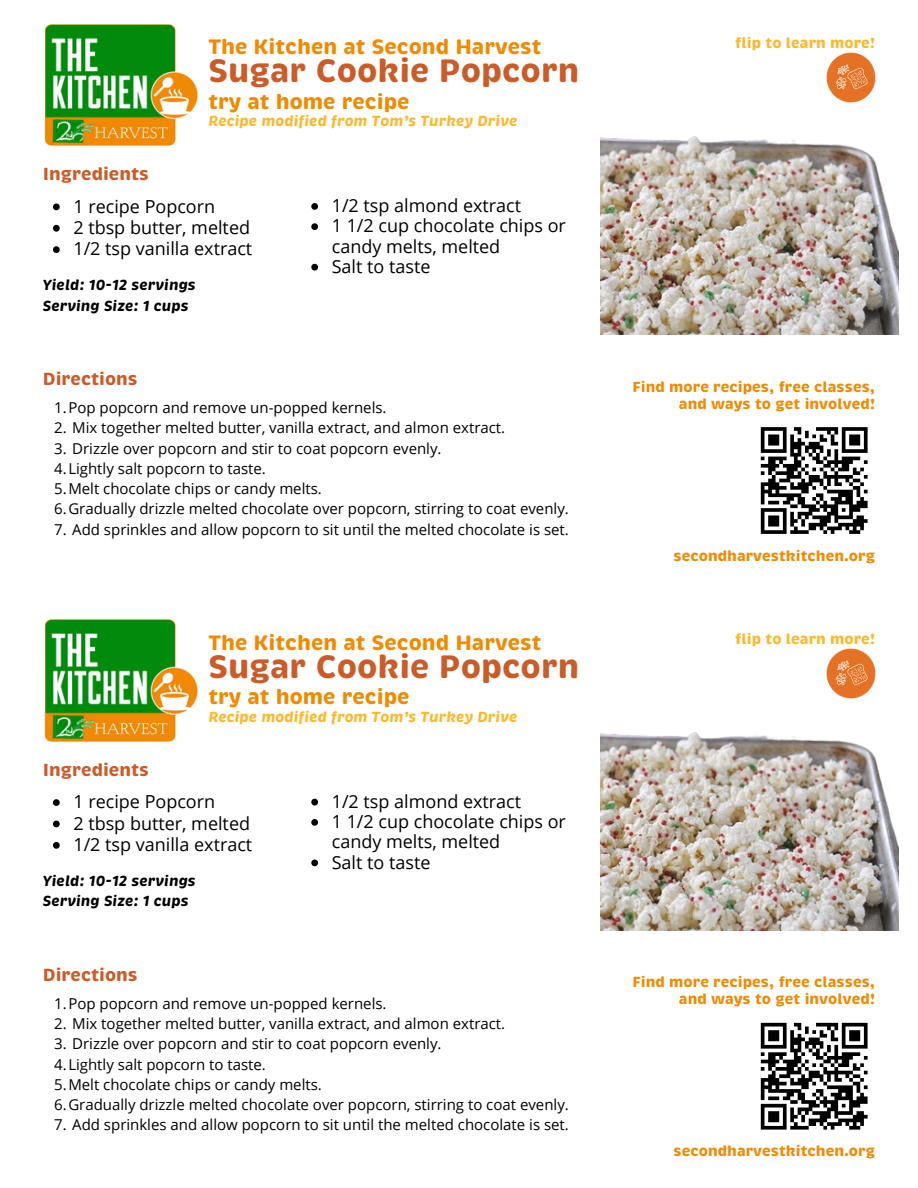
<style>
.page{position:relative;width:918px;height:1188px;background:#fff}
.page>*{position:absolute;margin:0;border:0;box-sizing:border-box;transform-origin:0 0}
.t1{font:700 33.15px "Brevia";color:#cb5c28}
.t2{font:700 21.45px "Brevia";color:#f18a00}
.t3{font:18px/20.2px "Open Sans";color:#000}
.t4{font:700 18px "Brevia";color:#cb5c28}
.t5{font:15px "Open Sans";color:#000}
.t6{font:700 15px "Brevia";color:#f18a00}
.t7{font:italic 700 15px "Brevia";color:#000}
.t8{font:italic 700 15px "Brevia";color:#feb728}
.t9{font:700 15px "Brevia";color:#feb728}
</style>
<div class="page">
<img style="left:44px;top:24px;width:154px;height:122px">
<svg style="left:760px;top:427px;width:108px;height:107px"></svg>
<img style="left:601px;top:136px;width:298px;height:198px">
<svg style="left:53px;top:204px;width:7px;height:6px"></svg>
<svg style="left:53px;top:225px;width:7px;height:7px"></svg>
<svg style="left:53px;top:246px;width:7px;height:7px"></svg>
<svg style="left:311px;top:203px;width:7px;height:7px"></svg>
<svg style="left:311px;top:223px;width:7px;height:7px"></svg>
<svg style="left:311px;top:264px;width:7px;height:7px"></svg>
<img style="left:826px;top:53px;width:50px;height:49px">
<img style="left:44px;top:620px;width:154px;height:121px">
<svg style="left:760px;top:1022px;width:108px;height:108px"></svg>
<img style="left:601px;top:732px;width:298px;height:198px">
<svg style="left:53px;top:799px;width:7px;height:7px"></svg>
<svg style="left:53px;top:821px;width:7px;height:6px"></svg>
<svg style="left:53px;top:842px;width:7px;height:7px"></svg>
<svg style="left:311px;top:799px;width:7px;height:7px"></svg>
<svg style="left:311px;top:819px;width:7px;height:7px"></svg>
<svg style="left:311px;top:860px;width:7px;height:6px"></svg>
<img style="left:826px;top:649px;width:50px;height:49px">
<p class="t2" style="left:208px;top:32px;width:335px">The Kitchen at Second Harvest</p>
<p class="t2" style="left:208px;top:87px;width:203px">try at home recipe</p>
<p class="t8" style="left:208px;top:111px;width:311px">Recipe modified from Tom’s Turkey Drive</p>
<p class="t1" style="left:208px;top:49px;width:372px">Sugar Cookie Popcorn</p>
<p class="t4" style="left:43px;top:162px;width:108px">Ingredients</p>
<p class="t3" style="left:73px;top:195px;width:143px">1 recipe Popcorn</p>
<p class="t3" style="left:73px;top:217px;width:178px">2 tbsp butter, melted</p>
<p class="t3" style="left:73px;top:238px;width:180px">1/2 tsp vanilla extract</p>
<p class="t7" style="left:43px;top:275px;width:154px">Yield: 10-12 servings</p>
<p class="t7" style="left:43px;top:296px;width:147px">Serving Size: 1 cups</p>
<p class="t4" style="left:43px;top:367px;width:96px">Directions</p>
<p class="t3" style="left:332px;top:195px;width:191px">1/2 tsp almond extract</p>
<p class="t3" style="left:332px;top:215px;width:236px">1 1/2 cup chocolate chips or candy melts, melted</p>
<p class="t3" style="left:332px;top:256px;width:100px">Salt to taste</p>
<p class="t5" style="left:54px;top:397px;width:334px">1.Pop popcorn and remove un-popped kernels.</p>
<p class="t5" style="left:54px;top:417px;width:452px">2. Mix together melted butter, vanilla extract, and almon extract.</p>
<p class="t5" style="left:54px;top:438px;width:389px">3. Drizzle over popcorn and stir to coat popcorn evenly.</p>
<p class="t5" style="left:54px;top:458px;width:213px">4.Lightly salt popcorn to taste.</p>
<p class="t5" style="left:54px;top:478px;width:269px">5.Melt chocolate chips or candy melts.</p>
<p class="t5" style="left:54px;top:498px;width:516px">6.Gradually drizzle melted chocolate over popcorn, stirring to coat evenly.</p>
<p class="t5" style="left:54px;top:519px;width:516px">7. Add sprinkles and allow popcorn to sit until the melted chocolate is set.</p>
<p class="t2" style="left:208px;top:628px;width:335px">The Kitchen at Second Harvest</p>
<p class="t2" style="left:208px;top:683px;width:203px">try at home recipe</p>
<p class="t8" style="left:208px;top:707px;width:311px">Recipe modified from Tom’s Turkey Drive</p>
<p class="t1" style="left:208px;top:645px;width:372px">Sugar Cookie Popcorn</p>
<p class="t4" style="left:43px;top:758px;width:108px">Ingredients</p>
<p class="t3" style="left:73px;top:791px;width:143px">1 recipe Popcorn</p>
<p class="t3" style="left:73px;top:812px;width:178px">2 tbsp butter, melted</p>
<p class="t3" style="left:73px;top:834px;width:180px">1/2 tsp vanilla extract</p>
<p class="t7" style="left:43px;top:871px;width:154px">Yield: 10-12 servings</p>
<p class="t7" style="left:43px;top:891px;width:147px">Serving Size: 1 cups</p>
<p class="t4" style="left:43px;top:963px;width:96px">Directions</p>
<p class="t3" style="left:332px;top:791px;width:191px">1/2 tsp almond extract</p>
<p class="t3" style="left:332px;top:811px;width:236px">1 1/2 cup chocolate chips or candy melts, melted</p>
<p class="t3" style="left:332px;top:851px;width:100px">Salt to taste</p>
<p class="t5" style="left:54px;top:993px;width:334px">1.Pop popcorn and remove un-popped kernels.</p>
<p class="t5" style="left:54px;top:1013px;width:452px">2. Mix together melted butter, vanilla extract, and almon extract.</p>
<p class="t5" style="left:54px;top:1033px;width:389px">3. Drizzle over popcorn and stir to coat popcorn evenly.</p>
<p class="t5" style="left:54px;top:1054px;width:213px">4.Lightly salt popcorn to taste.</p>
<p class="t5" style="left:54px;top:1074px;width:269px">5.Melt chocolate chips or candy melts.</p>
<p class="t5" style="left:54px;top:1094px;width:516px">6.Gradually drizzle melted chocolate over popcorn, stirring to coat evenly.</p>
<p class="t5" style="left:54px;top:1114px;width:516px">7. Add sprinkles and allow popcorn to sit until the melted chocolate is set.</p>
<p class="t9" style="left:735px;top:33px;width:142px">flip to learn more!</p>
<p class="t6" style="left:632px;top:377px;width:244px">Find more recipes, free classes,</p>
<p class="t6" style="left:679px;top:394px;width:198px">and ways to get involved!</p>
<p class="t6" style="left:674px;top:546px;width:203px">secondharvestkitchen.org</p>
<p class="t9" style="left:735px;top:629px;width:142px">flip to learn more!</p>
<p class="t6" style="left:632px;top:972px;width:244px">Find more recipes, free classes,</p>
<p class="t6" style="left:679px;top:989px;width:198px">and ways to get involved!</p>
<p class="t6" style="left:674px;top:1141px;width:203px">secondharvestkitchen.org</p>
</div>
